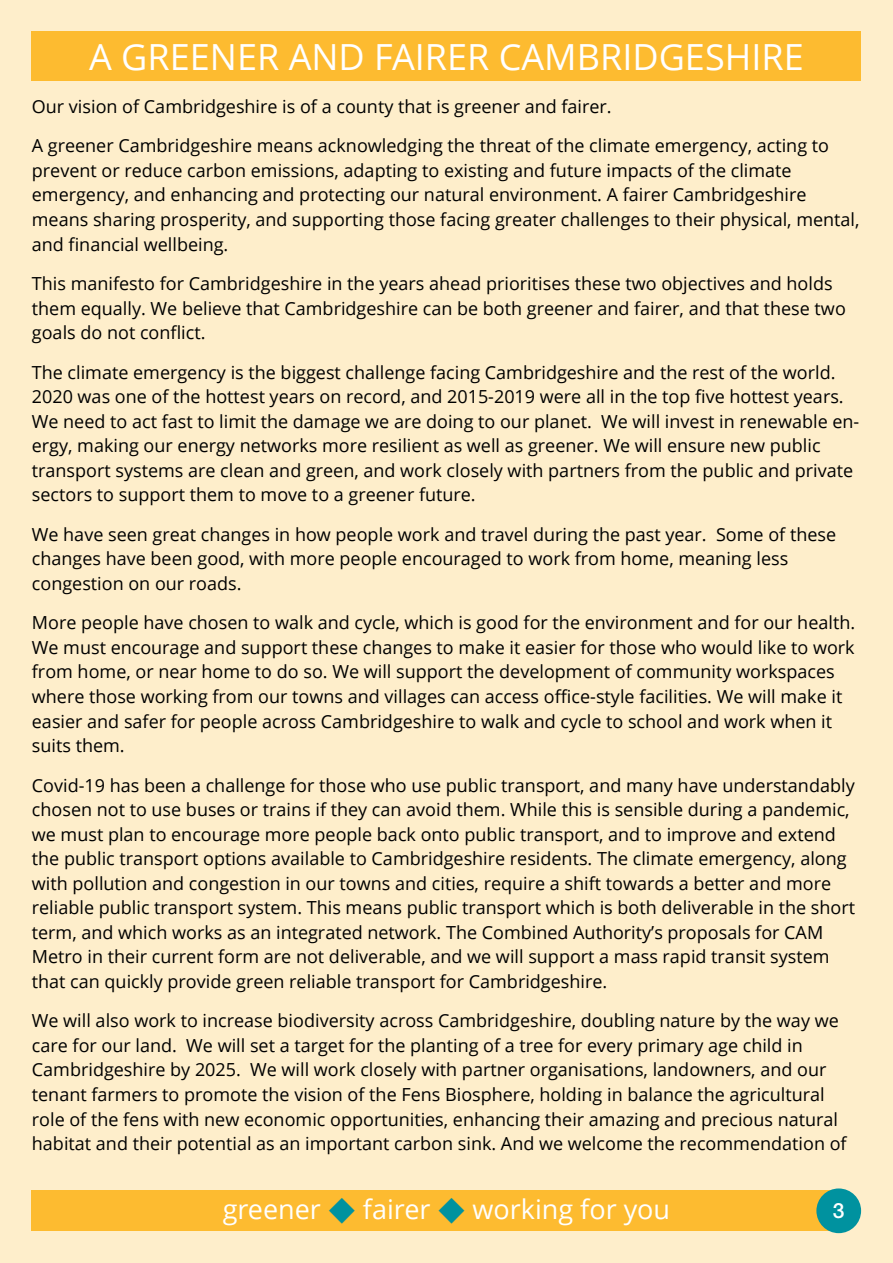
<style>
.page{position:relative;width:893px;height:1263px;background:#feeecb}
.page>*{position:absolute;margin:0;border:0;box-sizing:border-box;transform-origin:0 0}
.t1{font:36px "font 00000000263809 d 0";color:#fff}
.t2{font:27px "font 00000000263809 d 0";color:#fff}
.t3{font:500 21px "Helvetica Neue LT Std";color:#fff}
.t4{font:18px/24.6px "font 00000000263809 d 0";color:#000}
.s1{color:#00929f}
</style>
<div class="page">
<div style="left:32px;top:32px;width:829px;height:49px;background:#fdbb30"></div>
<div style="left:32px;top:1190px;width:807px;height:41px;background:#fdbb30"></div>
<div style="left:816px;top:1188px;width:45px;height:45px;background:#00929f;border-radius:50%"></div>
<h1 class="t1" style="left:89px;top:32px;width:716px">A GREENER AND FAIRER CAMBRIDGESHIRE</h1>
<p class="t4" style="left:32px;top:86px;width:799px;line-height:39.6px">Our vision of Cambridgeshire is of a county that is greener and fairer.<br>A greener Cambridgeshire means acknowledging the threat of the climate emergency, acting to</p>
<p class="t4" style="left:32px;top:158px;width:829px">prevent or reduce carbon emissions, adapting to existing and future impacts of the climate emergency, and enhancing and protecting our natural environment. A fairer Cambridgeshire means sharing prosperity, and supporting those facing greater challenges to their physical, mental, and financial wellbeing.</p>
<p class="t4" style="left:32px;top:271px;width:815px">This manifesto for Cambridgeshire in the years ahead prioritises these two objectives and holds them equally. We believe that Cambridgeshire can be both greener and fairer, and that these two goals do not conflict.</p>
<p class="t4" style="left:32px;top:359px;width:829px">The climate emergency is the biggest challenge facing Cambridgeshire and the rest of the world.<br>2020 was one of the hottest years on record, and 2015-2019 were all in the top five hottest years.<br>We need to act fast to limit the damage we are doing to our planet. We will invest in renewable en&shy;ergy, making our energy networks more resilient as well as greener. We will ensure new public transport systems are clean and green, and work closely with partners from the public and private sectors to support them to move to a greener future.</p>
<p class="t4" style="left:32px;top:521px;width:806px">We have seen great changes in how people work and travel during the past year. Some of these changes have been good, with more people encouraged to work from home, meaning less congestion on our roads.</p>
<p class="t4" style="left:32px;top:610px;width:825px">More people have chosen to walk and cycle, which is good for the environment and for our health.<br>We must encourage and support these changes to make it easier for those who would like to work from home, or near home to do so. We will support the development of community workspaces where those working from our towns and villages can access office-style facilities. We will make it easier and safer for people across Cambridgeshire to walk and cycle to school and work when it suits them.</p>
<p class="t4" style="left:32px;top:772px;width:825px">Covid-19 has been a challenge for those who use public transport, and many have understandably chosen not to use buses or trains if they can avoid them. While this is sensible during a pandemic, we must plan to encourage more people back onto public transport, and to improve and extend the public transport options available to Cambridgeshire residents. The climate emergency, along with pollution and congestion in our towns and cities, require a shift towards a better and more reliable public transport system. This means public transport which is both deliverable in the short term, and which works as an integrated network. The Combined Authority’s proposals for CAM Metro in their current form are not deliverable, and we will support a mass rapid transit system that can quickly provide green reliable transport for Cambridgeshire.</p>
<p class="t4" style="left:32px;top:1008px;width:816px">We will also work to increase biodiversity across Cambridgeshire, doubling nature by the way we care for our land. We will set a target for the planting of a tree for every primary age child in Cambridgeshire by 2025. We will work closely with partner organisations, landowners, and our tenant farmers to promote the vision of the Fens Biosphere, holding in balance the agricultural role of the fens with new economic opportunities, enhancing their amazing and precious natural habitat and their potential as an important carbon sink. And we welcome the recommendation of</p>
<h2 class="t2" style="left:223px;top:1190px;width:449px">greener <span class="s1">u</span> fairer <span class="s1">u</span> working for you</h2>
<p class="t3" style="left:833px;top:1197px;width:13px">3</p>
</div>
